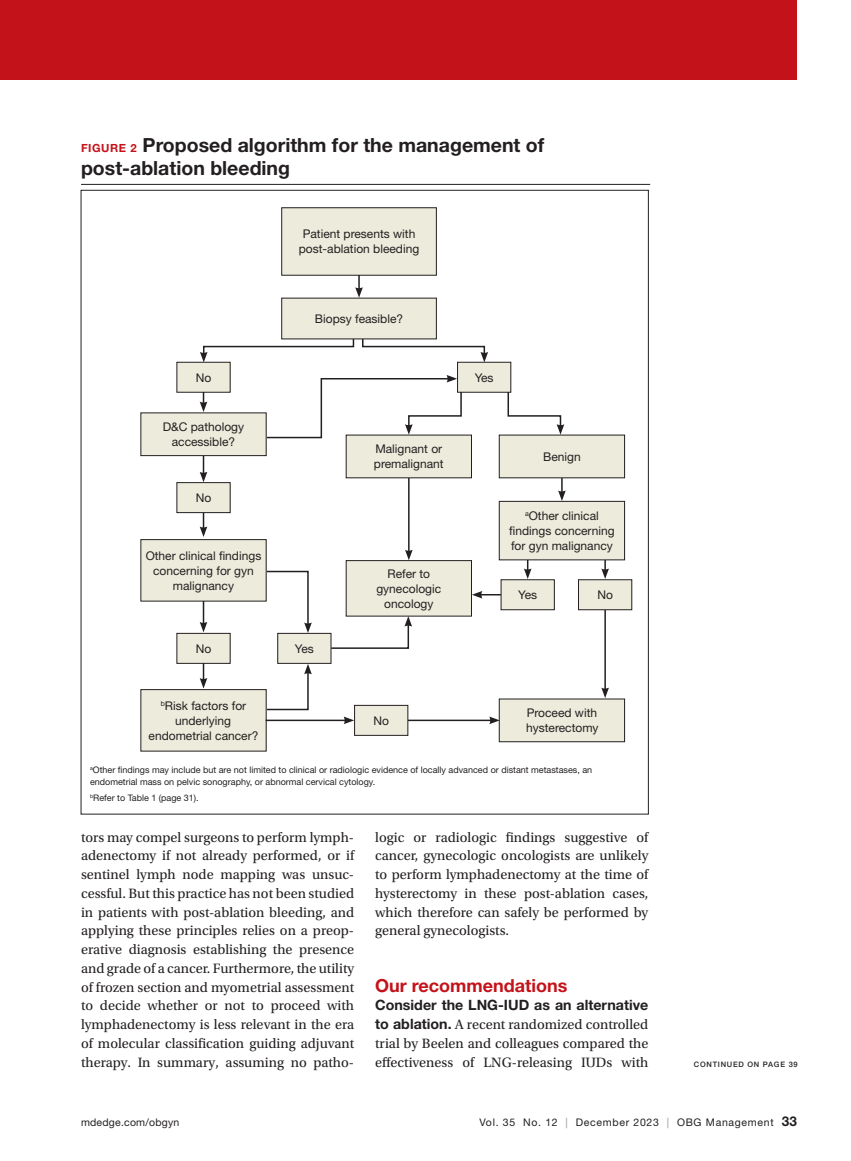
<style>
.page{position:relative;width:851px;height:1161px;background:#fff}
.page>*{position:absolute;margin:0;border:0;box-sizing:border-box;transform-origin:0 0}
.t1{font:700 19.5px/23.4px "Helvetica Neue LT Std";color:#231f20}
.sub{font:700 18px "Helvetica Neue LT Std";color:#c4121a}
.body{font:14.25px/18.8px "Utopia Std";color:#231f20;text-align:justify}
.body_no_indent{font:14.25px/18.8px "Utopia Std";color:#231f20;text-align:justify}
.t2{font:12px/15px "Helvetica Neue LT Std";color:#231f20;text-align:center}
.t3{font:10.5px "Helvetica Neue LT Std";letter-spacing:.065em;color:#231f20}
.t4{font:10.5px "Helvetica Neue LT Std";letter-spacing:.02em;color:#231f20}
.source_table{font:9px/12px "Helvetica Neue LT Std";color:#231f20}
.t5{font:500 7.5px "Helvetica Neue LT Std";letter-spacing:.1em;color:#231f20}
.s1{font-size:11.25px;color:#c4121a}
.s2{font-family:"Helvetica Neue LT Std";font-weight:700}
.s3{color:#939598}
.s4{font-weight:700;font-size:13.5px}
</style>
<div class="page">
<div style="left:0;top:0;width:796px;height:80px;background:#c4121a"></div>
<svg style="left:266px;top:570px;width:46px;height:63px"></svg>
<svg style="left:266px;top:664px;width:46px;height:47px"></svg>
<svg style="left:330px;top:616px;width:82px;height:34px"></svg>
<svg style="left:200px;top:339px;width:155px;height:23px"></svg>
<svg style="left:361px;top:325px;width:127px;height:37px"></svg>
<hr style="left:358px;top:213px;width:2px;height:77px;background:#231f20">
<svg style="left:355px;top:287px;width:8px;height:11px"></svg>
<hr style="left:81px;top:184px;width:569px;height:1px;background:#231f20">
<div style="left:282px;top:208px;width:154px;height:67px;background:#ecebdc"></div>
<div style="left:281px;top:207px;width:155px;height:69px;border:1px solid #231f20"></div>
<div style="left:282px;top:298px;width:154px;height:41px;background:#ecebdc"></div>
<div style="left:346px;top:561px;width:125px;height:55px;background:#ecebdc"></div>
<div style="left:346px;top:560px;width:126px;height:56px;border:1px solid #231f20"></div>
<div style="left:499px;top:699px;width:125px;height:43px;background:#ecebdc"></div>
<div style="left:499px;top:699px;width:126px;height:43px;border:1px solid #231f20"></div>
<div style="left:141px;top:690px;width:125px;height:61px;background:#ecebdc"></div>
<div style="left:140px;top:689px;width:126px;height:63px;border:1px solid #231f20"></div>
<div style="left:278px;top:633px;width:53px;height:30px;background:#ecebdc"></div>
<div style="left:277px;top:633px;width:54px;height:31px;border:1px solid #231f20"></div>
<svg style="left:200px;top:393px;width:7px;height:19px"></svg>
<svg style="left:200px;top:456px;width:7px;height:26px"></svg>
<svg style="left:200px;top:513px;width:7px;height:24px"></svg>
<hr style="left:266px;top:720px;width:80px;height:1px;background:#231f20">
<svg style="left:343px;top:717px;width:11px;height:7px"></svg>
<hr style="left:387px;top:720px;width:104px;height:1px;background:#231f20">
<svg style="left:489px;top:717px;width:11px;height:7px"></svg>
<svg style="left:200px;top:602px;width:7px;height:30px"></svg>
<svg style="left:200px;top:664px;width:7px;height:24px"></svg>
<svg style="left:524px;top:560px;width:7px;height:19px"></svg>
<hr style="left:480px;top:594px;width:29px;height:2px;background:#231f20">
<svg style="left:472px;top:591px;width:10px;height:8px"></svg>
<hr style="left:604px;top:542px;width:2px;height:29px;background:#231f20">
<svg style="left:601px;top:568px;width:8px;height:11px"></svg>
<svg style="left:558px;top:478px;width:7px;height:23px"></svg>
<hr style="left:408px;top:476px;width:1px;height:76px;background:#231f20">
<svg style="left:405px;top:550px;width:7px;height:10px"></svg>
<hr style="left:604px;top:607px;width:2px;height:83px;background:#231f20">
<svg style="left:601px;top:688px;width:8px;height:10px"></svg>
<div style="left:141px;top:413px;width:125px;height:43px;background:#ecebdc"></div>
<div style="left:140px;top:412px;width:126px;height:44px;border:1px solid #231f20"></div>
<div style="left:141px;top:540px;width:125px;height:61px;background:#ecebdc"></div>
<div style="left:140px;top:539px;width:126px;height:63px;border:1px solid #231f20"></div>
<div style="left:177px;top:362px;width:53px;height:30px;background:#ecebdc"></div>
<div style="left:176px;top:362px;width:54px;height:31px;border:1px solid #231f20"></div>
<div style="left:177px;top:483px;width:53px;height:30px;background:#ecebdc"></div>
<div style="left:176px;top:482px;width:54px;height:31px;border:1px solid #231f20"></div>
<div style="left:177px;top:633px;width:53px;height:30px;background:#ecebdc"></div>
<div style="left:176px;top:633px;width:54px;height:31px;border:1px solid #231f20"></div>
<div style="left:346px;top:435px;width:125px;height:43px;background:#ecebdc"></div>
<div style="left:499px;top:435px;width:125px;height:43px;background:#ecebdc"></div>
<div style="left:499px;top:501px;width:125px;height:59px;background:#ecebdc"></div>
<div style="left:499px;top:501px;width:126px;height:59px;border:1px solid #231f20"></div>
<svg style="left:255px;top:375px;width:207px;height:64px"></svg>
<svg style="left:506px;top:390px;width:58px;height:45px"></svg>
<div style="left:457px;top:362px;width:54px;height:30px;background:#ecebdc"></div>
<div style="left:457px;top:362px;width:54px;height:31px;border:1px solid #231f20"></div>
<div style="left:578px;top:580px;width:53px;height:30px;background:#ecebdc"></div>
<div style="left:578px;top:579px;width:54px;height:31px;border:1px solid #231f20"></div>
<div style="left:354px;top:705px;width:54px;height:30px;background:#ecebdc"></div>
<div style="left:354px;top:705px;width:54px;height:31px;border:1px solid #231f20"></div>
<div style="left:501px;top:580px;width:53px;height:30px;background:#ecebdc"></div>
<div style="left:500px;top:579px;width:54px;height:31px;border:1px solid #231f20"></div>
<p class="t1" style="left:81px;top:133px;width:465px"><span class="s1">FIGURE 2</span> Proposed algorithm for the management of post-ablation bleeding</p>
<p class="t2" style="left:299px;top:226px;width:122px">Patient presents with post-ablation bleeding</p>
<p class="t2" style="left:196px;top:370px;width:17px">No</p>
<p class="t2" style="left:163px;top:419px;width:83px">D&amp;C pathology accessible?</p>
<p class="t2" style="left:196px;top:490px;width:17px">No</p>
<p class="t2" style="left:146px;top:548px;width:117px">Other clinical findings concerning for gyn malignancy</p>
<p class="t2" style="left:196px;top:641px;width:17px">No</p>
<p class="t2" style="left:149px;top:698px;width:111px"><sup>b</sup>Risk factors for underlying endometrial cancer?</p>
<p class="t2" style="left:315px;top:311px;width:90px">Biopsy feasible?</p>
<p class="t2" style="left:474px;top:370px;width:20px">Yes</p>
<p class="t2" style="left:374px;top:441px;width:71px;text-align:left">Malignant or premalignant</p>
<p class="t2" style="left:543px;top:449px;width:39px">Benign</p>
<p class="t2" style="left:295px;top:641px;width:20px">Yes</p>
<p class="t2" style="left:376px;top:566px;width:66px">Refer to gynecologic oncology</p>
<p class="t2" style="left:373px;top:713px;width:17px">No</p>
<p class="t2" style="left:509px;top:508px;width:107px"><sup>a</sup>Other clinical findings concerning for gyn malignancy</p>
<p class="t2" style="left:518px;top:587px;width:20px">Yes</p>
<p class="t2" style="left:597px;top:587px;width:17px">No</p>
<p class="t2" style="left:526px;top:705px;width:74px;text-align:left">Proceed with hysterectomy</p>
<p class="source_table" style="left:90px;top:764px;width:503px"><sup>a</sup>Other findings may include but are not limited to clinical or radiologic evidence of locally advanced or distant metastases, an endometrial mass on pelvic sonography, or abnormal cervical cytology.</p>
<p class="source_table" style="left:90px;top:792px;width:110px"><sup>b</sup>Refer to Table 1 (page 31).</p>
<p class="body" style="left:81px;top:828px;width:275px">tors may compel surgeons to perform lymph&shy;adenectomy if not already performed, or if sentinel lymph node mapping was unsuc&shy;cessful. But this practice has not been studied in patients with post-ablation bleeding, and applying these principles relies on a preop&shy;erative diagnosis establishing the presence and grade of a cancer. Furthermore, the utility of frozen section and myometrial assessment to decide whether or not to proceed with lymphadenectomy is less relevant in the era of molecular classification guiding adjuvant therapy. In summary, assuming no patho-</p>
<p class="body" style="left:375px;top:828px;width:275px">logic or radiologic findings suggestive of cancer, gynecologic oncologists are unlikely to perform lymphadenectomy at the time of hysterectomy in these post-ablation cases, which therefore can safely be performed by general gynecologists.</p>
<p class="sub" style="left:375px;top:974px;width:194px">Our recommendations</p>
<p class="body_no_indent" style="left:375px;top:997px;width:275px"><span class="s2">Consider the LNG-IUD as an alternative to ablation.</span> A recent randomized controlled trial by Beelen and colleagues compared the effectiveness of LNG-releasing IUDs with</p>
<p class="t5" style="left:693px;top:1059px;width:105px">CONTINUED ON PAGE 39</p>
<p class="t4" style="left:81px;top:1116px;width:100px">mdedge.com/obgyn</p>
<p class="t3" style="left:479px;top:1116px;width:319px">Vol. 35 No. 12 <span class="s3">|</span> December 2023 <span class="s3">|</span> OBG Management <span class="s4">33</span></p>
</div>
